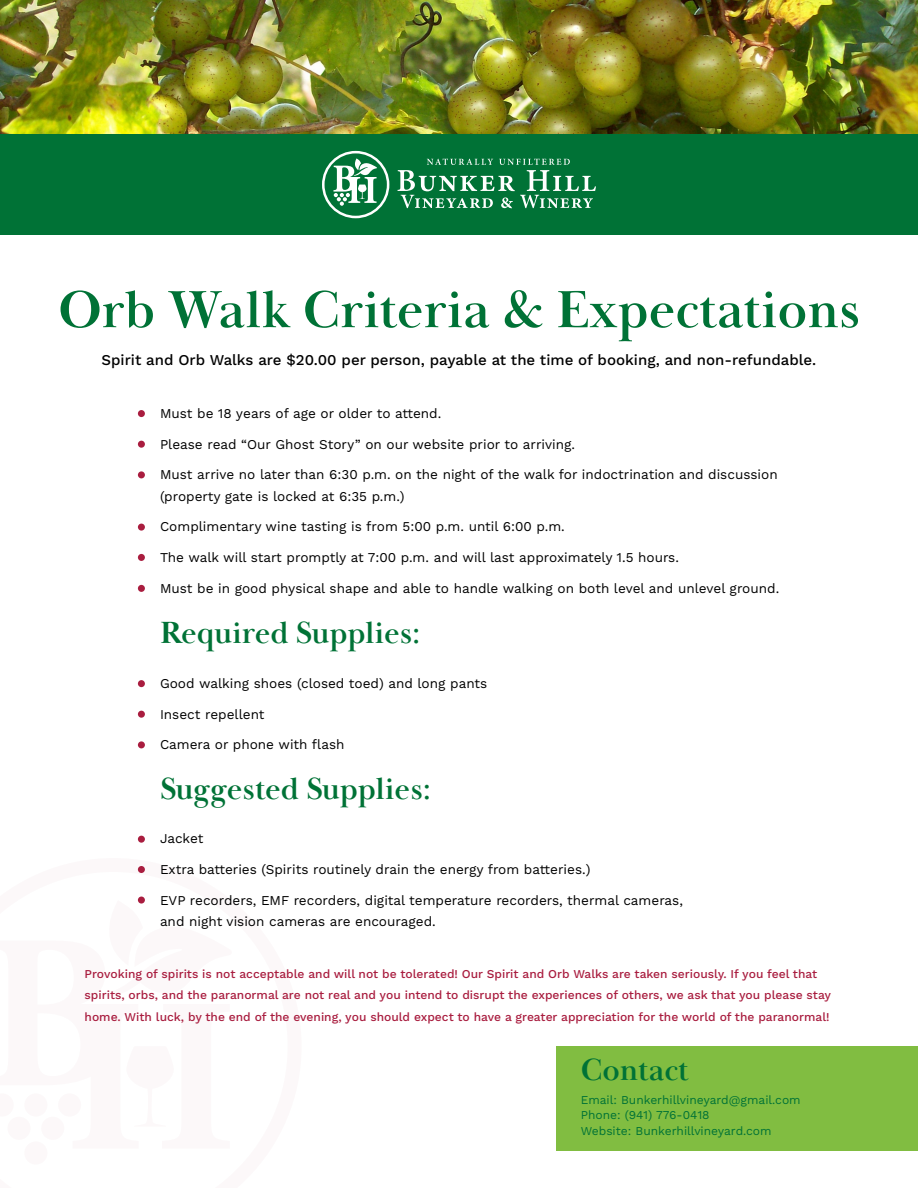
<style>
.page{position:relative;width:918px;height:1188px;background:#fff}
.page>*{position:absolute;margin:0;border:0;box-sizing:border-box;transform-origin:0 0}
.t1{font:700 54px "Baskerville Display PT";color:#007236}
.t2{font:700 31.5px "Baskerville Display PT";color:#007236}
.t3{font:500 15px "Work Sans";color:#000}
.t4{font:13.5px/21.6px "Work Sans";color:#000}
.t5{font:500 12px/21.6px "Work Sans";color:#a91d3f}
.t6{font:12px/15.6px "Work Sans";color:#007236}
</style>
<div class="page">
<div style="left:24px;top:1093px;width:23px;height:24px;background:#fcf8f9;border-radius:50%"></div>
<div style="left:24px;top:1141px;width:23px;height:24px;background:#fcf8f9;border-radius:50%"></div>
<div style="left:58px;top:1093px;width:23px;height:24px;background:#fcf8f9;border-radius:50%"></div>
<div style="left:7px;top:1117px;width:24px;height:23px;background:#fcf8f9;border-radius:50%"></div>
<div style="left:41px;top:1117px;width:23px;height:23px;background:#fcf8f9;border-radius:50%"></div>
<img style="left:0;top:0;width:918px;height:134px">
<div style="left:0;top:134px;width:918px;height:101px;background:#007236"></div>
<svg style="left:322px;top:151px;width:67px;height:67px"></svg>
<svg style="left:398px;top:159px;width:198px;height:49px"></svg>
<div style="left:557px;top:1046px;width:361px;height:104px;background:#81bd41"></div>
<div style="left:138px;top:410px;width:7px;height:7px;background:#a91d3f;border-radius:50%"></div>
<div style="left:138px;top:441px;width:7px;height:7px;background:#a91d3f;border-radius:50%"></div>
<div style="left:138px;top:471px;width:7px;height:7px;background:#a91d3f;border-radius:50%"></div>
<div style="left:138px;top:524px;width:7px;height:7px;background:#a91d3f;border-radius:50%"></div>
<div style="left:138px;top:554px;width:7px;height:7px;background:#a91d3f;border-radius:50%"></div>
<div style="left:138px;top:585px;width:7px;height:7px;background:#a91d3f;border-radius:50%"></div>
<div style="left:138px;top:680px;width:7px;height:7px;background:#a91d3f;border-radius:50%"></div>
<div style="left:138px;top:711px;width:7px;height:7px;background:#a91d3f;border-radius:50%"></div>
<div style="left:138px;top:741px;width:7px;height:7px;background:#a91d3f;border-radius:50%"></div>
<div style="left:138px;top:836px;width:7px;height:7px;background:#a91d3f;border-radius:50%"></div>
<div style="left:138px;top:866px;width:7px;height:7px;background:#a91d3f;border-radius:50%"></div>
<div style="left:138px;top:897px;width:7px;height:7px;background:#a91d3f;border-radius:50%"></div>
<h1 class="t1" style="left:58px;top:277px;width:803px">Orb Walk Criteria &amp; Expectations</h1>
<p class="t3" style="left:102px;top:351px;width:716px">Spirit and Orb Walks are $20.00 per person, payable at the time of booking, and non-refundable.</p>
<p class="t4" style="left:160px;top:403px;width:283px">Must be 18 years of age or older to attend.</p>
<p class="t4" style="left:160px;top:434px;width:417px">Please read “Our Ghost Story” on our website prior to arriving.</p>
<p class="t4" style="left:160px;top:464px;width:619px">Must arrive no later than 6:30 p.m. on the night of the walk for indoctrination and discussion (property gate is locked at 6:35 p.m.)</p>
<p class="t4" style="left:160px;top:517px;width:406px">Complimentary wine tasting is from 5:00 p.m. until 6:00 p.m.</p>
<p class="t4" style="left:160px;top:547px;width:521px">The walk will start promptly at 7:00 p.m. and will last approximately 1.5 hours.</p>
<p class="t4" style="left:160px;top:578px;width:621px">Must be in good physical shape and able to handle walking on both level and unlevel ground.</p>
<h2 class="t2" style="left:160px;top:614px;width:262px">Required Supplies:</h2>
<p class="t4" style="left:160px;top:673px;width:329px">Good walking shoes (closed toed) and long pants</p>
<p class="t4" style="left:160px;top:704px;width:106px">Insect repellent</p>
<p class="t4" style="left:160px;top:734px;width:186px">Camera or phone with flash</p>
<h2 class="t2" style="left:160px;top:770px;width:272px">Suggested Supplies:</h2>
<p class="t4" style="left:160px;top:829px;width:45px">Jacket</p>
<p class="t4" style="left:160px;top:859px;width:432px">Extra batteries (Spirits routinely drain the energy from batteries.)</p>
<p class="t4" style="left:160px;top:890px;width:524px">EVP recorders, EMF recorders, digital temperature recorders, thermal cameras, and night vision cameras are encouraged.</p>
<p class="t5" style="left:85px;top:963px;width:748px">Provoking of spirits is not acceptable and will not be tolerated! Our Spirit and Orb Walks are taken seriously. If you feel that spirits, orbs, and the paranormal are not real and you intend to disrupt the experiences of others, we ask that you please stay home. With luck, by the end of the evening, you should expect to have a greater appreciation for the world of the paranormal!</p>
<h2 class="t2" style="left:581px;top:1051px;width:109px">Contact</h2>
<p class="t6" style="left:581px;top:1092px;width:222px">Email: Bunkerhillvineyard@gmail.com<br>Phone: (941) 776-0418<br>Website: Bunkerhillvineyard.com</p>
</div>
